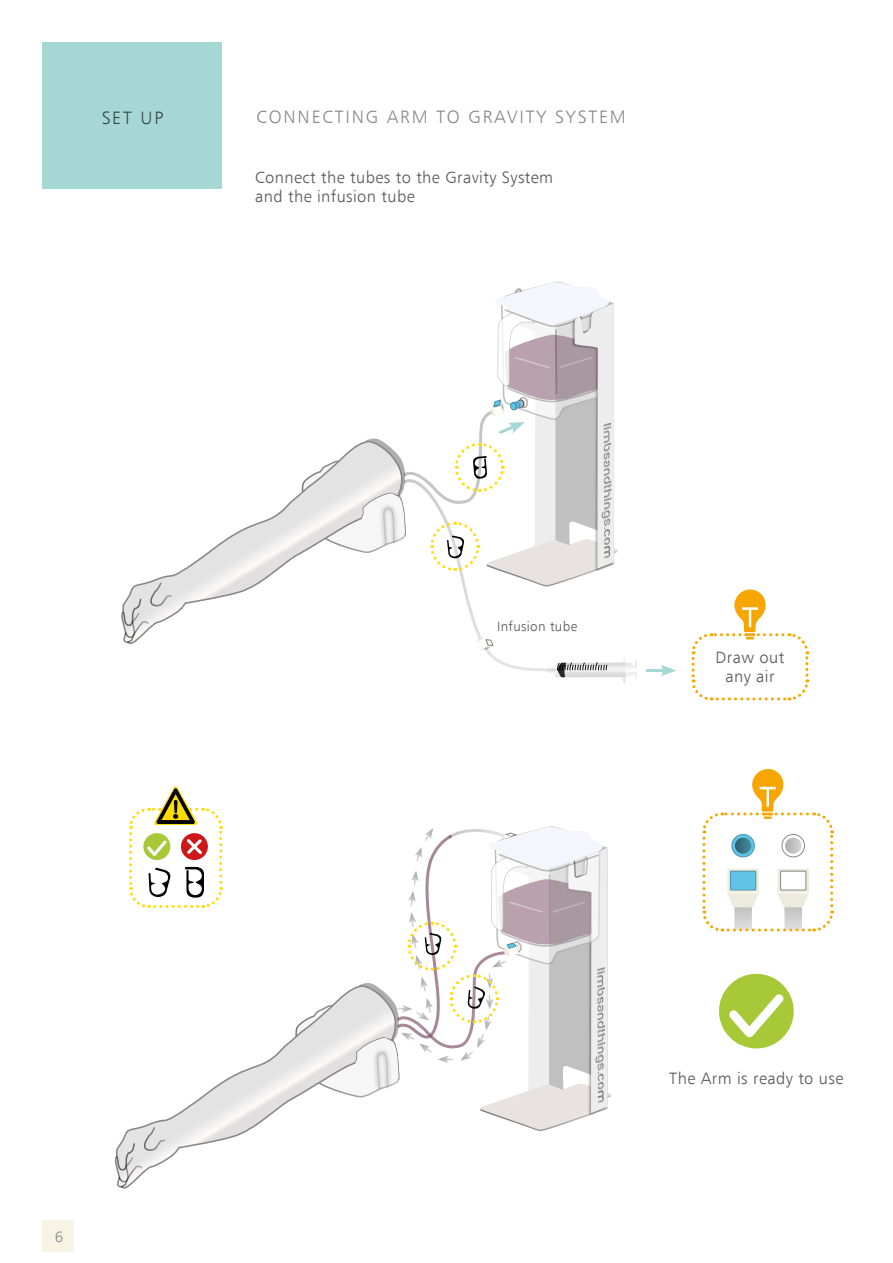
<style>
.page{position:relative;width:893px;height:1263px;background:#fff}
.page>*{position:absolute;margin:0;border:0;box-sizing:border-box;transform-origin:0 0}
.t1{font:300 18px "Humanist 777 BT";letter-spacing:.1em;color:#878787}
.t2{font:300 18px "Humanist 777 BT";color:#575756}
.t3{font:300 16.5px/19.5px "Humanist 777 BT";letter-spacing:.025em;color:#575756}
.t4{font:300 15px "Humanist 777 BT";color:#878787}
.t5{font:300 13.5px "Humanist 777 BT";letter-spacing:.025em;color:#575756}
</style>
<div class="page">
<div style="left:43px;top:1220px;width:31px;height:32px;background:#f7f4e6"></div>
<div style="left:43px;top:43px;width:179px;height:146px;background:#a5d7d5"></div>
<div style="left:719px;top:974px;width:75px;height:74px;background:#a7c837;border-radius:50%"></div>
<svg style="left:721px;top:986px;width:70px;height:60px"></svg>
<svg style="left:129px;top:786px;width:95px;height:122px"></svg>
<svg style="left:121px;top:493px;width:179px;height:128px"></svg>
<svg style="left:122px;top:582px;width:51px;height:62px"></svg>
<svg style="left:114px;top:1038px;width:179px;height:151px"></svg>
<svg style="left:115px;top:1126px;width:52px;height:62px"></svg>
<svg style="left:293px;top:826px;width:318px;height:305px"></svg>
<svg style="left:702px;top:769px;width:132px;height:163px"></svg>
<svg style="left:691px;top:589px;width:119px;height:112px"></svg>
<hr style="left:647px;top:669px;width:19px;height:3px;background:#a5d7d5">
<svg style="left:661px;top:665px;width:15px;height:11px"></svg>
<svg style="left:300px;top:281px;width:337px;height:402px"></svg>
<p class="t2" style="left:101px;top:107px;width:63px">SET UP</p>
<p class="t1" style="left:257px;top:106px;width:371px">CONNECTING ARM TO GRAVITY SYSTEM</p>
<p class="t3" style="left:255px;top:167px;width:300px">Connect the tubes to the Gravity System and the infusion tube</p>
<p class="t4" style="left:55px;top:1227px;width:10px">6</p>
<p class="t5" style="left:497px;top:618px;width:82px">Infusion tube</p>
<p class="t3" style="left:716px;top:647px;width:70px;text-align:center">Draw out any air</p>
<p class="t3" style="left:669px;top:1068px;width:176px">The Arm is ready to use</p>
</div>
